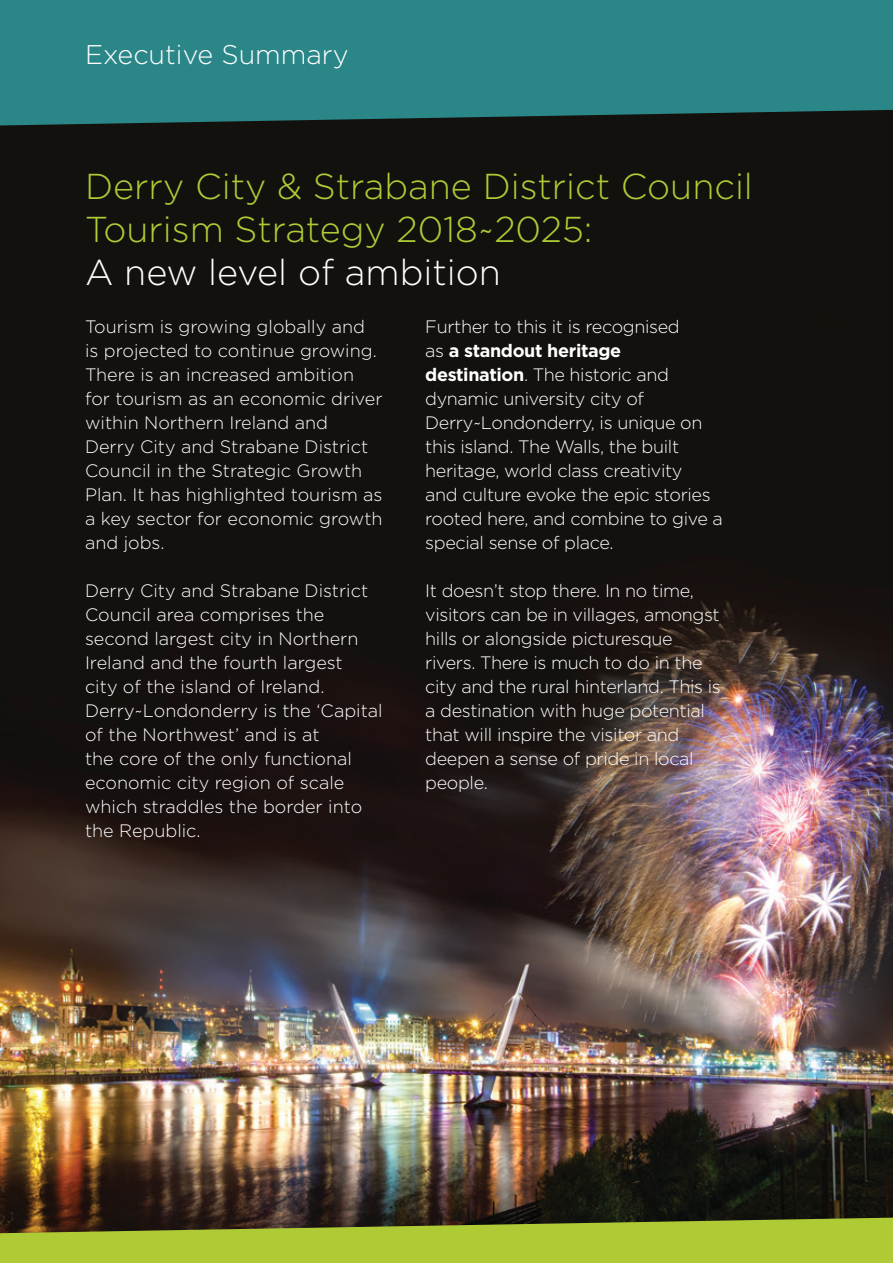
<style>
.page{position:relative;width:893px;height:1263px;background:#fff}
.page>*{position:absolute;margin:0;border:0;box-sizing:border-box;transform-origin:0 0}
.t1{font:300 36px/43.2px "Gotham";color:#aecb36}
.t2{font:300 36px "Gotham";color:#fff}
.t3{font:300 27px "Gotham";color:#fff}
.t4{font:300 18px/24px "Gotham";letter-spacing:-.015em;color:#fff}
.s1{font-weight:700}
</style>
<div class="page">
<img style="left:0;top:126px;width:893px;height:1076px">
<div style="left:0;top:0;width:893px;height:126px;background:#2b8688"></div>
<svg style="left:0;top:1202px;width:893px;height:61px;background:#7a8829"></svg>
<h2 class="t3" style="left:85px;top:37px;width:265px">Executive Summary</h2>
<h1 class="t1" style="left:85px;top:164px;width:669px">Derry City &amp; Strabane District Council<br>Tourism Strategy 2018~2025:</h1>
<h1 class="t2" style="left:85px;top:250px;width:417px">A new level of ambition</h1>
<p class="t4" style="left:85px;top:314px;width:299px">Tourism is growing globally and is projected to continue growing.<br>There is an increased ambition for tourism as an economic driver within Northern Ireland and<br>Derry City and Strabane District<br>Council in the Strategic Growth<br>Plan. It has highlighted tourism as a key sector for economic growth and jobs.</p>
<p class="t4" style="left:85px;top:578px;width:299px">Derry City and Strabane District<br>Council area comprises the second largest city in Northern<br>Ireland and the fourth largest<br>city of the island of Ireland.<br>Derry~Londonderry is the ‘Capital of the Northwest’ and is at<br>the core of the only functional economic city region of scale which straddles the border into the Republic.</p>
<p class="t4" style="left:425px;top:314px;width:299px">Further to this it is recognised<br>as <span class="s1">a standout heritage destination</span>. The historic and dynamic university city of<br>Derry~Londonderry, is unique on this island. The Walls, the built heritage, world class creativity<br>and culture evoke the epic stories rooted here, and combine to give a special sense of place.</p>
<p class="t4" style="left:425px;top:578px;width:297px">It doesn’t stop there. In no time, visitors can be in villages, amongst hills or alongside picturesque rivers. There is much to do in the city and the rural hinterland. This is a destination with huge potential that will inspire the visitor and deepen a sense of pride in local people.</p>
</div>
